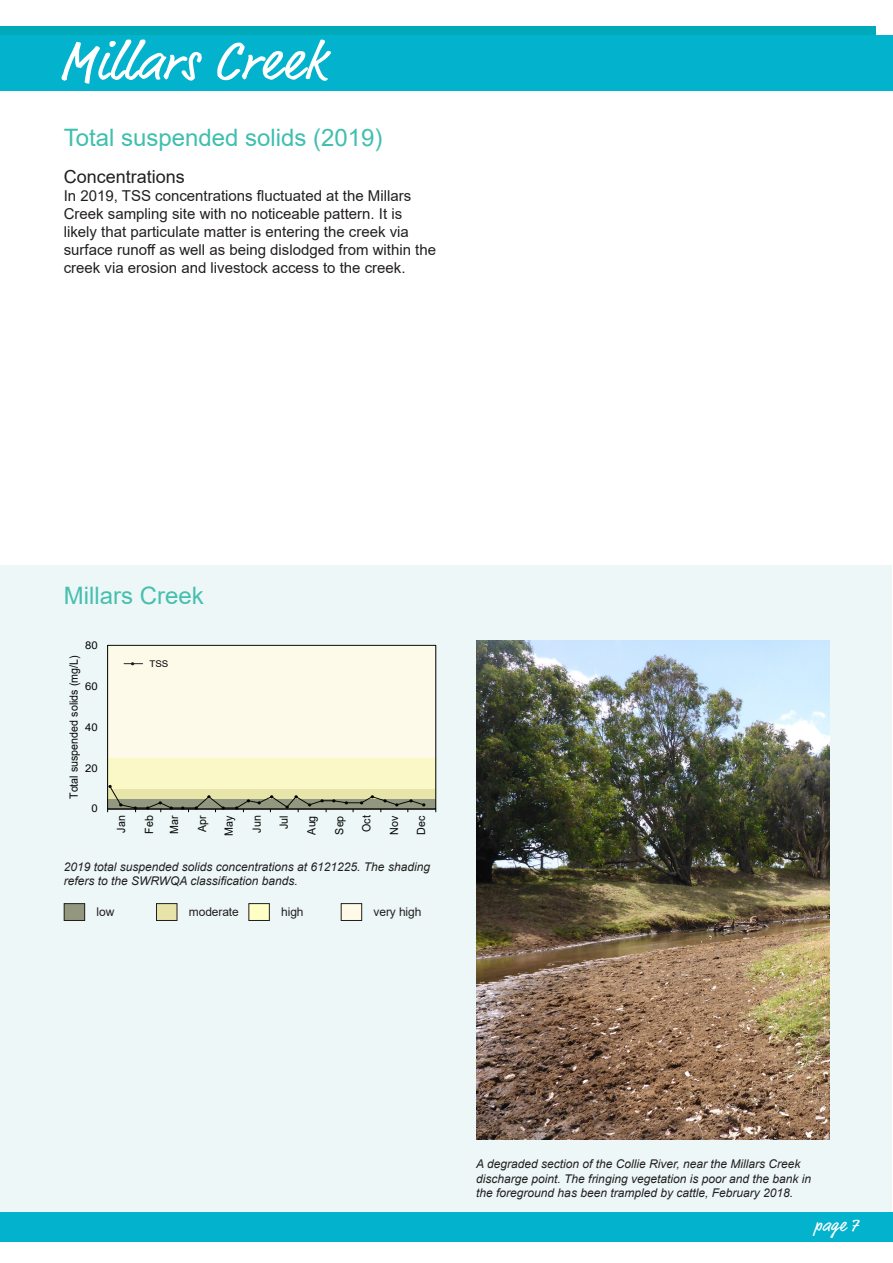
<style>
.page{position:relative;width:893px;height:1263px;background:#fff}
.page>*{position:absolute;margin:0;border:0;box-sizing:border-box;transform-origin:0 0}
.t1{font:54px "Market Web";letter-spacing:.035em;color:#fff}
.heading1{font:24px "Arial";color:#3fbfae}
.body_copy{font:24px "Arial";color:#47bfaf}
.sub-heading{font:18px "Arial";color:#231f20}
.t2{font:18px "Market Web";color:#fff}
.body_copy-2{font:15px/18px "Arial";color:#231f20}
.t3{font:italic 12px/14.4px "Arial";color:#231f20}
.t4{font:12px "Arial";letter-spacing:-.01em;color:#231f20}
.t5{font:11.4px "Arial";color:#040503;scale:.94 1}
.t6{font:10.65px "Arial";letter-spacing:-.005em;color:#040503;scale:1.06 1}
.t7{font:9.15px "Arial";color:#050504;scale:1.06 1}
</style>
<div class="page">
<div style="left:0;top:27px;width:875px;height:64px;background:#00aab8"></div>
<div style="left:0;top:35px;width:893px;height:56px;background:#03b2cd"></div>
<div style="left:0;top:1212px;width:893px;height:30px;background:#03b2cd"></div>
<div style="left:0;top:566px;width:891px;height:646px;background:#edf7f7"></div>
<div style="left:108px;top:799px;width:328px;height:10px;background:#92987f"></div>
<div style="left:108px;top:788px;width:328px;height:11px;background:#e7e5a9"></div>
<div style="left:108px;top:758px;width:328px;height:30px;background:#fbf8c7"></div>
<div style="left:108px;top:645px;width:328px;height:113px;background:#fdfaea"></div>
<svg style="left:124px;top:662px;width:19px;height:3px"></svg>
<div style="left:107px;top:645px;width:329px;height:164px;border:1px solid #040503"></div>
<hr style="left:108px;top:809px;width:328px;height:1px;background:#040503">
<svg style="left:107px;top:785px;width:318px;height:27px"></svg>
<img style="left:476px;top:641px;width:353px;height:499px">
<div style="left:341px;top:903px;width:21px;height:17px;background:#fffae7"></div>
<div style="left:341px;top:903px;width:21px;height:18px;border:1px solid #231f20"></div>
<div style="left:249px;top:903px;width:20px;height:17px;background:#fffec6"></div>
<div style="left:248px;top:903px;width:22px;height:18px;border:1px solid #231f20"></div>
<div style="left:156px;top:903px;width:21px;height:17px;background:#e8e3a9"></div>
<div style="left:156px;top:903px;width:21px;height:18px;border:1px solid #231f20"></div>
<div style="left:64px;top:903px;width:21px;height:17px;background:#92977e"></div>
<div style="left:64px;top:903px;width:21px;height:18px;border:1px solid #231f20"></div>
<p class="t1" style="left:60px;top:29px;width:267px">Millars Creek</p>
<p class="heading1" style="left:64px;top:121px;width:320px">Total suspended solids (2019)</p>
<p class="sub-heading" style="left:64px;top:164px;width:123px">Concentrations</p>
<p class="body_copy-2" style="left:64px;top:187px;width:374px">In 2019, TSS concentrations fluctuated at the Millars Creek sampling site with no noticeable pattern. It is likely that particulate matter is entering the creek via surface runoff as well as being dislodged from within the creek via erosion and livestock access to the creek.</p>
<p class="body_copy" style="left:64px;top:579px;width:141px">Millars Creek</p>
<p class="t6" style="left:85px;top:638px;width:13px">80</p>
<p class="t5" style="left:66px;top:799px;width:154px;rotate:-90deg">Total suspended solids (mg/L)</p>
<p class="t6" style="left:85px;top:678px;width:13px">60</p>
<p class="t6" style="left:85px;top:719px;width:13px">40</p>
<p class="t6" style="left:85px;top:760px;width:13px">20</p>
<p class="t6" style="left:92px;top:801px;width:7px">0</p>
<p class="t7" style="left:149px;top:657px;width:19px">TSS</p>
<p class="t5" style="left:113px;top:833px;width:20px;rotate:-90deg">Jan</p>
<p class="t5" style="left:141px;top:834px;width:21px;rotate:-90deg">Feb</p>
<p class="t5" style="left:166px;top:834px;width:21px;rotate:-90deg">Mar</p>
<p class="t5" style="left:194px;top:832px;width:19px;rotate:-90deg">Apr</p>
<p class="t5" style="left:221px;top:836px;width:23px;rotate:-90deg">May</p>
<p class="t5" style="left:249px;top:833px;width:20px;rotate:-90deg">Jun</p>
<p class="t5" style="left:276px;top:829px;width:16px;rotate:-90deg">Jul</p>
<p class="t5" style="left:304px;top:834px;width:22px;rotate:-90deg">Aug</p>
<p class="t5" style="left:332px;top:834px;width:22px;rotate:-90deg">Sep</p>
<p class="t5" style="left:359px;top:832px;width:19px;rotate:-90deg">Oct</p>
<p class="t5" style="left:386px;top:834px;width:22px;rotate:-90deg">Nov</p>
<p class="t5" style="left:413px;top:834px;width:22px;rotate:-90deg">Dec</p>
<p class="t3" style="left:64px;top:859px;width:368px">2019 total suspended solids concentrations at 6121225. The shading refers to the SWRWQA classification bands.</p>
<p class="t4" style="left:97px;top:904px;width:19px">low</p>
<p class="t4" style="left:189px;top:904px;width:51px">moderate</p>
<p class="t4" style="left:281px;top:904px;width:24px">high</p>
<p class="t4" style="left:374px;top:904px;width:49px">very high</p>
<p class="t3" style="left:476px;top:1157px;width:336px">A degraded section of the Collie River, near the Millars Creek discharge point. The fringing vegetation is poor and the bank in the foreground has been trampled by cattle, February 2018.</p>
<p class="t2" style="left:814px;top:1215px;width:46px">page 7</p>
</div>
